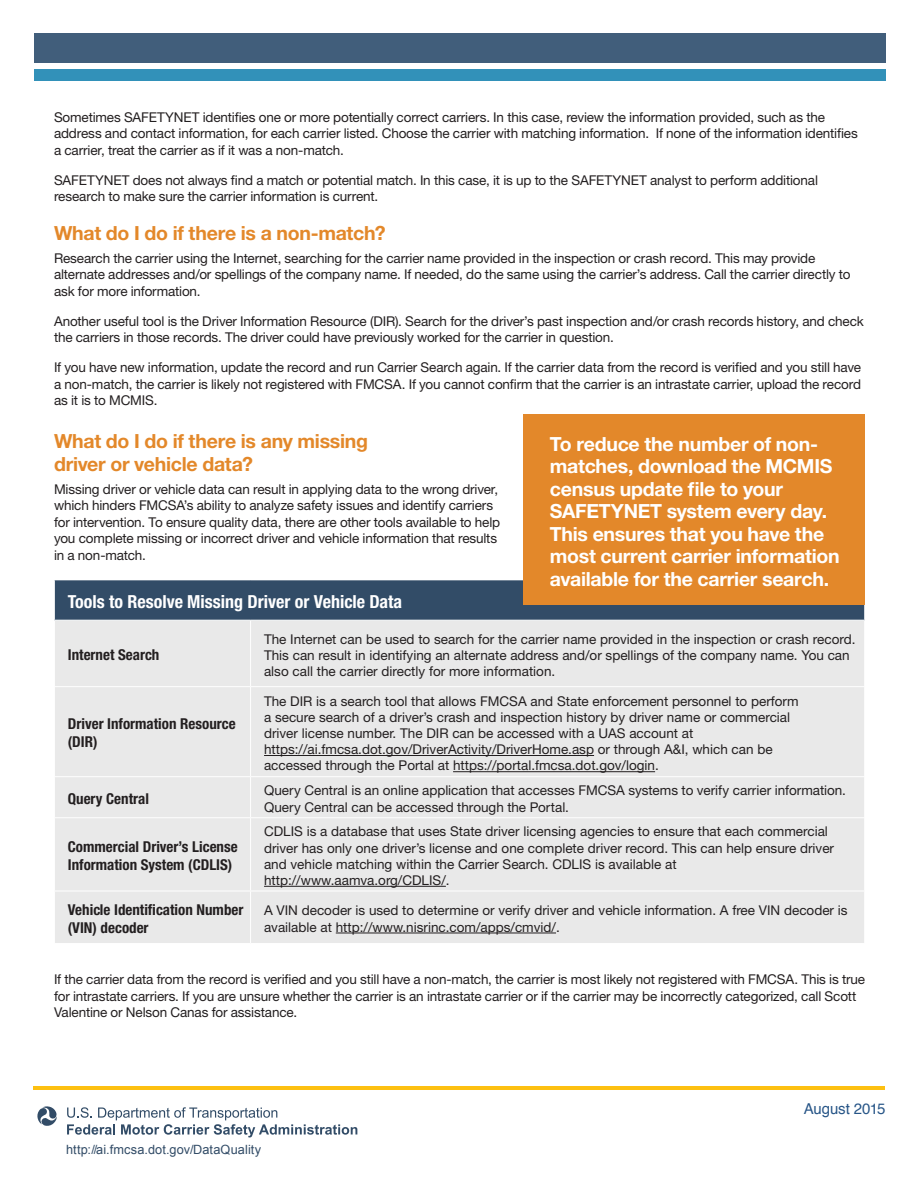
<style>
.page{position:relative;width:918px;height:1188px;background:#fff}
.page>*{position:absolute;margin:0;border:0;box-sizing:border-box;transform-origin:0 0}
.t1{font:700 19.5px/22.5px "Helvetica Neue LT Std";letter-spacing:-.015em;color:#fff}
.t2{font:700 19.5px/22.5px "Helvetica Neue LT Std";letter-spacing:-.015em;color:#e3882a}
.t3{font:700 condensed 18px "Helvetica Neue LT Std";color:#fff}
.t4{font:700 condensed 15px/18px "Helvetica Neue LT Std";color:#231f20}
.t5{font:15px "Helvetica";letter-spacing:-.01em;color:#275587}
.t6{font:13.5px/16.5px "Helvetica Neue LT Std";letter-spacing:-.005em;color:#231f20}
.t7{font:12.75px "Arial";letter-spacing:.01em;color:#324c67}
</style>
<div class="page">
<div style="left:54px;top:580px;width:811px;height:40px;background:#324c67"></div>
<div style="left:55px;top:621px;width:809px;height:322px;background:#e9e9e9"></div>
<hr style="left:54px;top:580px;width:1px;height:40px;background:#fff">
<hr style="left:864px;top:580px;width:1px;height:40px;background:#fff">
<hr style="left:250px;top:621px;width:1px;height:65px;background:#fff">
<hr style="left:54px;top:686px;width:197px;height:1px;background:#fff">
<hr style="left:251px;top:686px;width:614px;height:1px;background:#fff">
<hr style="left:250px;top:687px;width:1px;height:89px;background:#fff">
<hr style="left:54px;top:776px;width:197px;height:1px;background:#fff">
<hr style="left:251px;top:776px;width:614px;height:1px;background:#fff">
<hr style="left:250px;top:777px;width:1px;height:40px;background:#fff">
<hr style="left:54px;top:817px;width:197px;height:1px;background:#fff">
<hr style="left:251px;top:817px;width:614px;height:1px;background:#fff">
<hr style="left:250px;top:818px;width:1px;height:73px;background:#fff">
<hr style="left:54px;top:891px;width:197px;height:1px;background:#fff">
<hr style="left:251px;top:891px;width:614px;height:1px;background:#fff">
<hr style="left:250px;top:891px;width:1px;height:52px;background:#fff">
<hr style="left:264px;top:755px;width:330px;height:1px;background:#231f20">
<hr style="left:453px;top:771px;width:202px;height:1px;background:#231f20">
<hr style="left:264px;top:886px;width:182px;height:1px;background:#231f20">
<hr style="left:336px;top:933px;width:220px;height:1px;background:#231f20">
<div style="left:34px;top:33px;width:852px;height:30px;background:#415e7b"></div>
<div style="left:34px;top:70px;width:851px;height:11px;background:#3291b9"></div>
<hr style="left:33px;top:1086px;width:852px;height:4px;background:#fdc011">
<div style="left:523px;top:414px;width:341px;height:191px;background:#e3882a"></div>
<svg style="left:37px;top:1106px;width:20px;height:20px"></svg>
<svg style="left:67px;top:1107px;width:290px;height:30px"></svg>
<p class="t6" style="left:54px;top:109px;width:805px">Sometimes SAFETYNET identifies one or more potentially correct carriers. In this case, review the information provided, such as the address and contact information, for each carrier listed. Choose the carrier with matching information. If none of the information identifies a carrier, treat the carrier as if it was a non-match.</p>
<p class="t6" style="left:54px;top:172px;width:766px">SAFETYNET does not always find a match or potential match. In this case, it is up to the SAFETYNET analyst to perform additional research to make sure the carrier information is current.</p>
<p class="t2" style="left:54px;top:221px;width:333px">What do I do if there is a non-match?</p>
<p class="t6" style="left:54px;top:250px;width:798px">Research the carrier using the Internet, searching for the carrier name provided in the inspection or crash record. This may provide alternate addresses and/or spellings of the company name. If needed, do the same using the carrier’s address. Call the carrier directly to ask for more information.</p>
<p class="t6" style="left:54px;top:313px;width:811px">Another useful tool is the Driver Information Resource (DIR). Search for the driver’s past inspection and/or crash records history, and check the carriers in those records. The driver could have previously worked for the carrier in question.</p>
<p class="t6" style="left:54px;top:359px;width:809px;text-align:justify">If you have new information, update the record and run Carrier Search again. If the carrier data from the record is verified and you still have a non-match, the carrier is likely not registered with FMCSA. If you cannot confirm that the carrier is an intrastate carrier, upload the record as it is to MCMIS.</p>
<p class="t2" style="left:54px;top:430px;width:316px">What do I do if there is any missing driver or vehicle data?</p>
<p class="t6" style="left:54px;top:481px;width:448px">Missing driver or vehicle data can result in applying data to the wrong driver, which hinders FMCSA’s ability to analyze safety issues and identify carriers for intervention. To ensure quality data, there are other tools available to help you complete missing or incorrect driver and vehicle information that results in a non-match.</p>
<p class="t3" style="left:68px;top:591px;width:336px">Tools to Resolve Missing Driver or Vehicle Data</p>
<p class="t4" style="left:68px;top:646px;width:93px">Internet Search</p>
<p class="t1" style="left:550px;top:432px;width:291px">To reduce the number of non&shy;matches, download the MCMIS census update file to your<br>SAFETYNET system every day.<br>This ensures that you have the most current carrier information available for the carrier search.</p>
<p class="t6" style="left:264px;top:631px;width:593px">The Internet can be used to search for the carrier name provided in the inspection or crash record.<br>This can result in identifying an alternate address and/or spellings of the company name. You can also call the carrier directly for more information.</p>
<p class="t4" style="left:68px;top:715px;width:169px">Driver Information Resource (DIR)</p>
<p class="t6" style="left:264px;top:692px;width:536px">The DIR is a search tool that allows FMCSA and State enforcement personnel to perform a secure search of a driver’s crash and inspection history by driver name or commercial driver license number. The DIR can be accessed with a UAS account at https://ai.fmcsa.dot.gov/DriverActivity/DriverHome.asp or through A&amp;I, which can be accessed through the Portal at https://portal.fmcsa.dot.gov/login.</p>
<p class="t4" style="left:68px;top:790px;width:83px">Query Central</p>
<p class="t6" style="left:264px;top:782px;width:584px">Query Central is an online application that accesses FMCSA systems to verify carrier information.<br>Query Central can be accessed through the Portal.</p>
<p class="t4" style="left:68px;top:838px;width:171px">Commercial Driver’s License<br>Information System (CDLIS)</p>
<p class="t6" style="left:264px;top:823px;width:572px">CDLIS is a database that uses State driver licensing agencies to ensure that each commercial driver has only one driver’s license and one complete driver record. This can help ensure driver and vehicle matching within the Carrier Search. CDLIS is available at</p>
<p class="t6" style="left:264px;top:872px;width:187px">http://www.aamva.org/CDLIS/.</p>
<p class="t4" style="left:68px;top:901px;width:177px">Vehicle Identification Number (VIN) decoder</p>
<p class="t6" style="left:264px;top:902px;width:585px">A VIN decoder is used to determine or verify driver and vehicle information. A free VIN decoder is available at http://www.nisrinc.com/apps/cmvid/.</p>
<p class="t6" style="left:54px;top:971px;width:813px">If the carrier data from the record is verified and you still have a non-match, the carrier is most likely not registered with FMCSA. This is true for intrastate carriers. If you are unsure whether the carrier is an intrastate carrier or if the carrier may be incorrectly categorized, call Scott<br>Valentine or Nelson Canas for assistance.</p>
<p class="t7" style="left:66px;top:1141px;width:197px">http://ai.fmcsa.dot.gov/DataQuality</p>
<p class="t5" style="left:804px;top:1097px;width:83px">August 2015</p>
</div>
